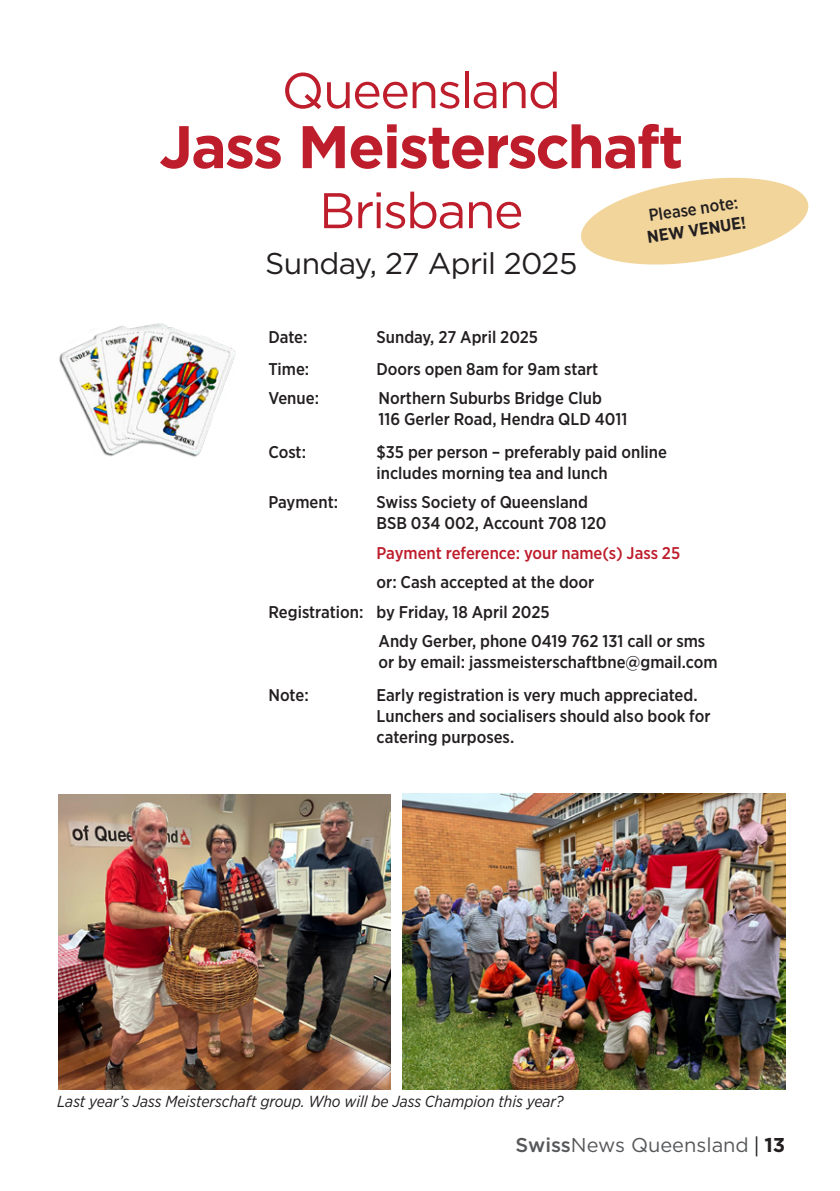
<style>
.page{position:relative;width:840px;height:1191px;background:#fff}
.page>*{position:absolute;margin:0;border:0;box-sizing:border-box;transform-origin:0 0}
.EVENT_Heading{font:700 60px "Gotham";letter-spacing:-.035em;color:#be1d2c}
.EVENT_Heading-2{font:50px "Gotham";letter-spacing:-.035em;color:#be1d2c}
.Head_DATE{font:30px "Gotham";letter-spacing:-.025em;color:#231f20}
.t1{font:20px "Gotham";color:#57585a}
.Date{font:500 17px/21px "Gotham Narrow";color:#231f20}
.Date-2{font:500 17px "Gotham Narrow";color:#be1d2c}
.Body_Bold_new{font:500 17px/21px "Gotham Narrow";color:#231f20}
.t2{font:italic 16px "Gotham Narrow";color:#231f20}
.s1{font-weight:700}
.s2{font-weight:500}
.s3{font-family:"Helvetica Neue";color:#231f20}
.s4{font-weight:700;color:#231f20}
</style>
<div class="page">
<img style="left:59px;top:323px;width:177px;height:134px">
<img style="left:58px;top:794px;width:332px;height:295px">
<img style="left:402px;top:793px;width:383px;height:296px">
<svg style="left:581px;top:177px;width:228px;height:88px"></svg>
<p class="EVENT_Heading-2" style="left:281px;top:58px;width:281px">Queensland</p>
<p class="EVENT_Heading" style="left:159px;top:107px;width:525px">Jass Meisterschaft</p>
<p class="EVENT_Heading-2" style="left:319px;top:178px;width:206px">Brisbane</p>
<p class="Head_DATE" style="left:265px;top:244px;width:313px">Sunday, 27 April 2025</p>
<p class="Body_Bold_new" style="left:642px;top:206px;width:101px;rotate:-9deg">Please note:<br><span class="s1">NEW VENUE!</span></p>
<p class="Date" style="left:268px;top:326px;width:41px">Date:</p>
<p class="Date" style="left:376px;top:326px;width:163px">Sunday, 27 April 2025</p>
<p class="Date" style="left:268px;top:358px;width:42px">Time:</p>
<p class="Date" style="left:376px;top:358px;width:223px">Doors open 8am for 9am start</p>
<p class="Date" style="left:268px;top:388px;width:52px">Venue:</p>
<p class="Date" style="left:378px;top:388px;width:250px">Northern Suburbs Bridge Club<br>116 Gerler Road, Hendra QLD 4011</p>
<p class="Date" style="left:268px;top:441px;width:39px">Cost:</p>
<p class="Date" style="left:376px;top:441px;width:292px">$35 per person – preferably paid online includes morning tea and lunch</p>
<p class="Date" style="left:268px;top:491px;width:71px">Payment:</p>
<p class="Date" style="left:376px;top:491px;width:231px">Swiss Society of Queensland<br>BSB 034 002, Account 708 120</p>
<p class="Date-2" style="left:376px;top:542px;width:305px">Payment reference: your name(s) Jass 25</p>
<p class="Date" style="left:376px;top:571px;width:219px">or: Cash accepted at the door</p>
<p class="Date" style="left:268px;top:601px;width:282px">Registration: by Friday, 18 April 2025</p>
<p class="Date" style="left:378px;top:630px;width:340px">Andy Gerber, phone 0419 762 131 call or sms or by email: jassmeisterschaftbne@gmail.com</p>
<p class="Date" style="left:268px;top:684px;width:42px">Note:</p>
<p class="Date" style="left:376px;top:684px;width:335px">Early registration is very much appreciated.<br>Lunchers and socialisers should also book for catering purposes.</p>
<p class="t2" style="left:57px;top:1091px;width:507px">Last year’s Jass Meisterschaft group. Who will be Jass Champion this year?</p>
<p class="t1" style="left:515px;top:1132px;width:271px"><span class="s2">Swiss</span>News Queensland <span class="s3">|</span> <span class="s4">13</span></p>
</div>
